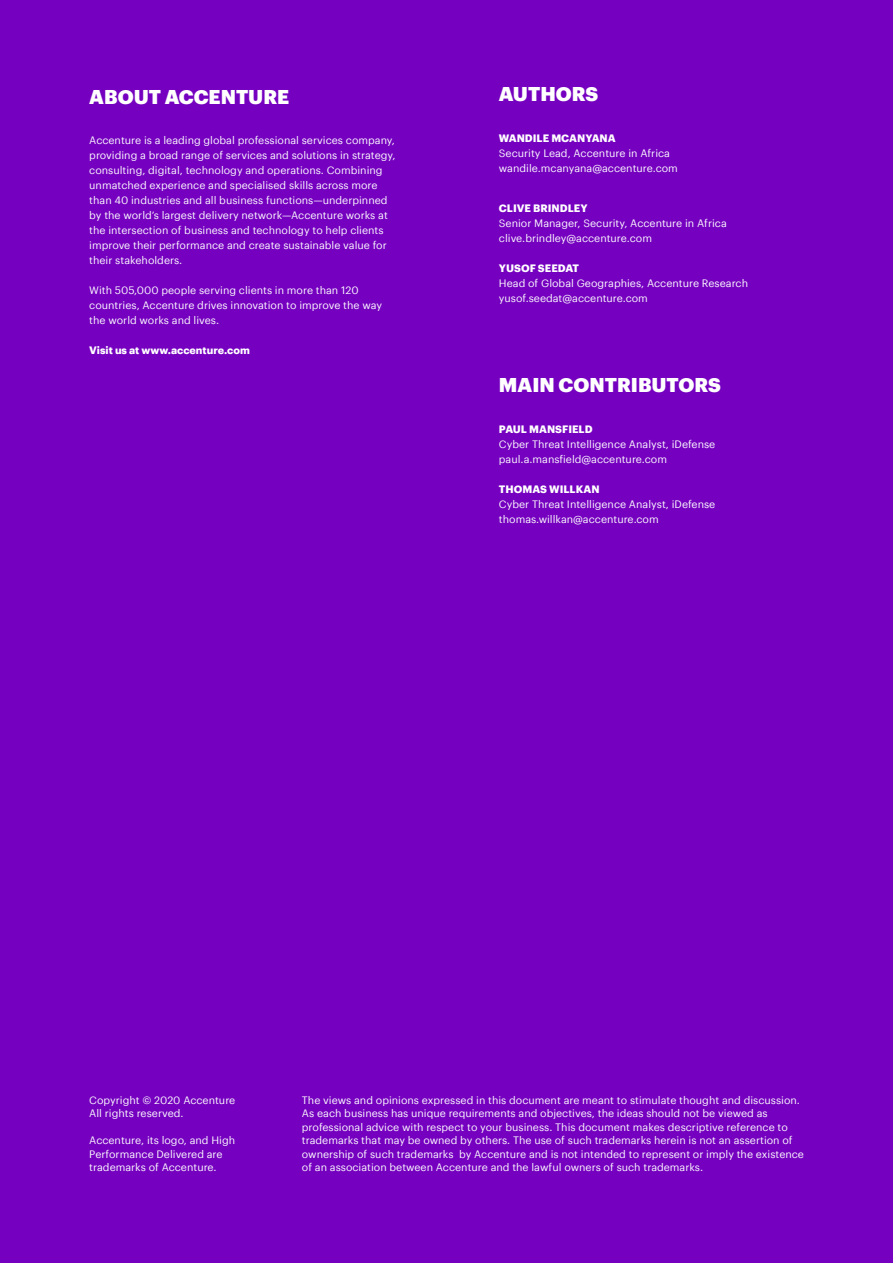
<style>
.page{position:relative;width:893px;height:1263px;background:#7500c0}
.page>*{position:absolute;margin:0;border:0;box-sizing:border-box;transform-origin:0 0}
.t1{font:900 19.5px "Graphik";color:#fff}
.t2{font:10.5px/15px "Graphik";color:#fff}
.t3{font:700 10.5px "Graphik";color:#fff}
</style>
<div class="page">
<h1 class="t1" style="left:89px;top:81px;width:202px">ABOUT ACCENTURE</h1>
<p class="t2" style="left:89px;top:132px;width:308px">Accenture is a leading global professional services company, providing a broad range of services and solutions in strategy, consulting, digital, technology and operations. Combining unmatched experience and specialised skills across more than 40 industries and all business functions—underpinned by the world’s largest delivery network—Accenture works at the intersection of business and technology to help clients improve their performance and create sustainable value for their stakeholders.</p>
<p class="t2" style="left:89px;top:282px;width:294px">With 505,000 people serving clients in more than 120 countries, Accenture drives innovation to improve the way the world works and lives.</p>
<p class="t3" style="left:89px;top:342px;width:162px">Visit us at www.accenture.com</p>
<h1 class="t1" style="left:499px;top:79px;width:101px">AUTHORS</h1>
<p class="t3" style="left:499px;top:130px;width:118px">WANDILE MCANYANA</p>
<p class="t2" style="left:499px;top:144px;width:180px">Security Lead, Accenture in Africa wandile.mcanyana@accenture.com</p>
<p class="t3" style="left:499px;top:200px;width:90px">CLIVE BRINDLEY</p>
<p class="t2" style="left:499px;top:215px;width:229px">Senior Manager, Security, Accenture in Africa clive.brindley@accenture.com</p>
<p class="t3" style="left:499px;top:260px;width:82px">YUSOF SEEDAT</p>
<p class="t2" style="left:499px;top:275px;width:251px">Head of Global Geographies, Accenture Research yusof.seedat@accenture.com</p>
<h1 class="t1" style="left:499px;top:370px;width:223px">MAIN CONTRIBUTORS</h1>
<p class="t3" style="left:499px;top:421px;width:95px">PAUL MANSFIELD</p>
<p class="t2" style="left:499px;top:436px;width:218px">Cyber Threat Intelligence Analyst, iDefense paul.a.mansfield@accenture.com</p>
<p class="t3" style="left:499px;top:481px;width:102px">THOMAS WILLKAN</p>
<p class="t2" style="left:499px;top:496px;width:218px">Cyber Threat Intelligence Analyst, iDefense thomas.willkan@accenture.com</p>
<p class="t2" style="left:89px;top:1092px;width:148px;line-height:13.5px">Copyright © 2020 Accenture<br>All rights reserved.</p>
<p class="t2" style="left:89px;top:1133px;width:147px;line-height:13.5px">Accenture, its logo, and High<br>Performance Delivered are trademarks of Accenture.</p>
<p class="t2" style="left:302px;top:1092px;width:504px;line-height:13.5px">The views and opinions expressed in this document are meant to stimulate thought and discussion.<br>As each business has unique requirements and objectives, the ideas should not be viewed as professional advice with respect to your business. This document makes descriptive reference to trademarks that may be owned by others. The use of such trademarks herein is not an assertion of ownership of such trademarks by Accenture and is not intended to represent or imply the existence of an association between Accenture and the lawful owners of such trademarks.</p>
</div>
